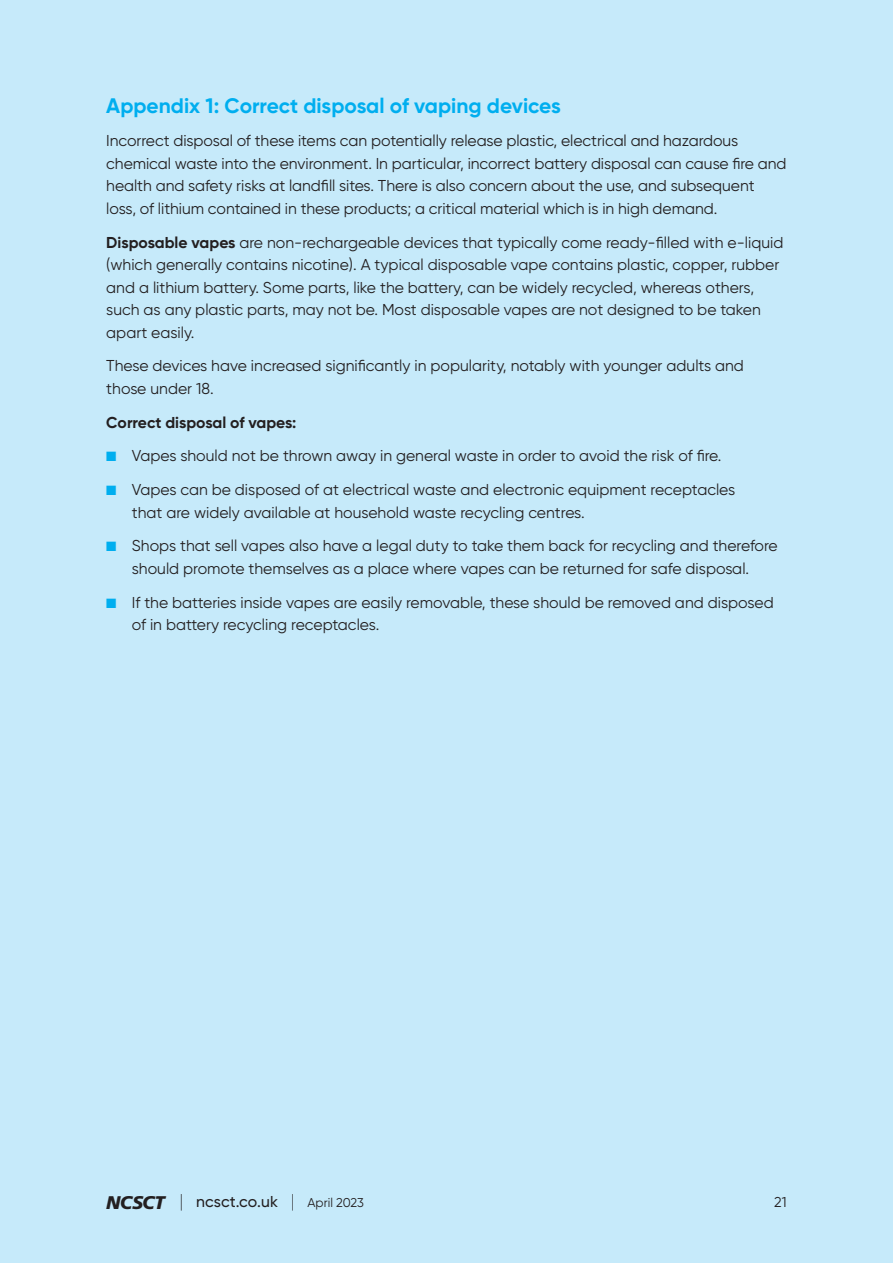
<style>
.page{position:relative;width:893px;height:1263px;background:#c6eafa}
.page>*{position:absolute;margin:0;border:0;box-sizing:border-box;transform-origin:0 0}
.t1{font:700 21px "Gilroy";color:#00aeef}
.t2{font:15.75px/22.5px "Gilroy";color:#231f20}
.t3{font:500 15.75px "Gilroy";letter-spacing:.01em;color:#231f20}
.t4{font:700 15.75px "Gilroy";letter-spacing:-.005em;color:#231f20}
.t5{font:14.25px "Gilroy";color:#231f20}
.s1{font-weight:700}
.s2{color:#00aeef}
.s3{font-family:"Frutiger LT Pro";font-weight:900;font-style:italic;font-size:18.3px}
.s4{font-weight:200;font-size:18px}
.s5{font-weight:400;font-size:12.75px}
</style>
<div class="page">
<h1 class="t1" style="left:106px;top:92px;width:456px">Appendix 1: Correct disposal of vaping devices</h1>
<p class="t2" style="left:106px;top:129px;width:682px">Incorrect disposal of these items can potentially release plastic, electrical and hazardous chemical waste into the environment. In particular, incorrect battery disposal can cause fire and health and safety risks at landfill sites. There is also concern about the use, and subsequent loss, of lithium contained in these products; a critical material which is in high demand.</p>
<p class="t2" style="left:106px;top:231px;width:679px"><span class="s1">Disposable vapes</span> are non-rechargeable devices that typically come ready-filled with e-liquid (which generally contains nicotine). A typical disposable vape contains plastic, copper, rubber and a lithium battery. Some parts, like the battery, can be widely recycled, whereas others, such as any plastic parts, may not be. Most disposable vapes are not designed to be taken apart easily.</p>
<p class="t2" style="left:106px;top:354px;width:639px">These devices have increased significantly in popularity, notably with younger adults and those under 18.</p>
<p class="t4" style="left:106px;top:412px;width:192px">Correct disposal of vapes:</p>
<p class="t2" style="left:106px;top:444px;width:617px"><span class="s2">■</span> Vapes should not be thrown away in general waste in order to avoid the risk of fire.</p>
<p class="t2" style="left:132px;top:478px;width:605px;text-indent:-26px"><span class="s2">■</span> Vapes can be disposed of at electrical waste and electronic equipment receptacles that are widely available at household waste recycling centres.</p>
<p class="t2" style="left:106px;top:534px;width:673px;text-align:center"><span class="s2">■</span> Shops that sell vapes also have a legal duty to take them back for recycling and therefore should promote themselves as a place where vapes can be returned for safe disposal.</p>
<p class="t2" style="left:132px;top:591px;width:643px;text-indent:-26px"><span class="s2">■</span> If the batteries inside vapes are easily removable, these should be removed and disposed of in battery recycling receptacles.</p>
<p class="t3" style="left:106px;top:1191px;width:259px"><span class="s3">NCSCT</span> <span class="s4">|</span> ncsct.co.uk <span class="s4">|</span> <span class="s5">April 2023</span></p>
<p class="t5" style="left:774px;top:1193px;width:14px">21</p>
</div>
